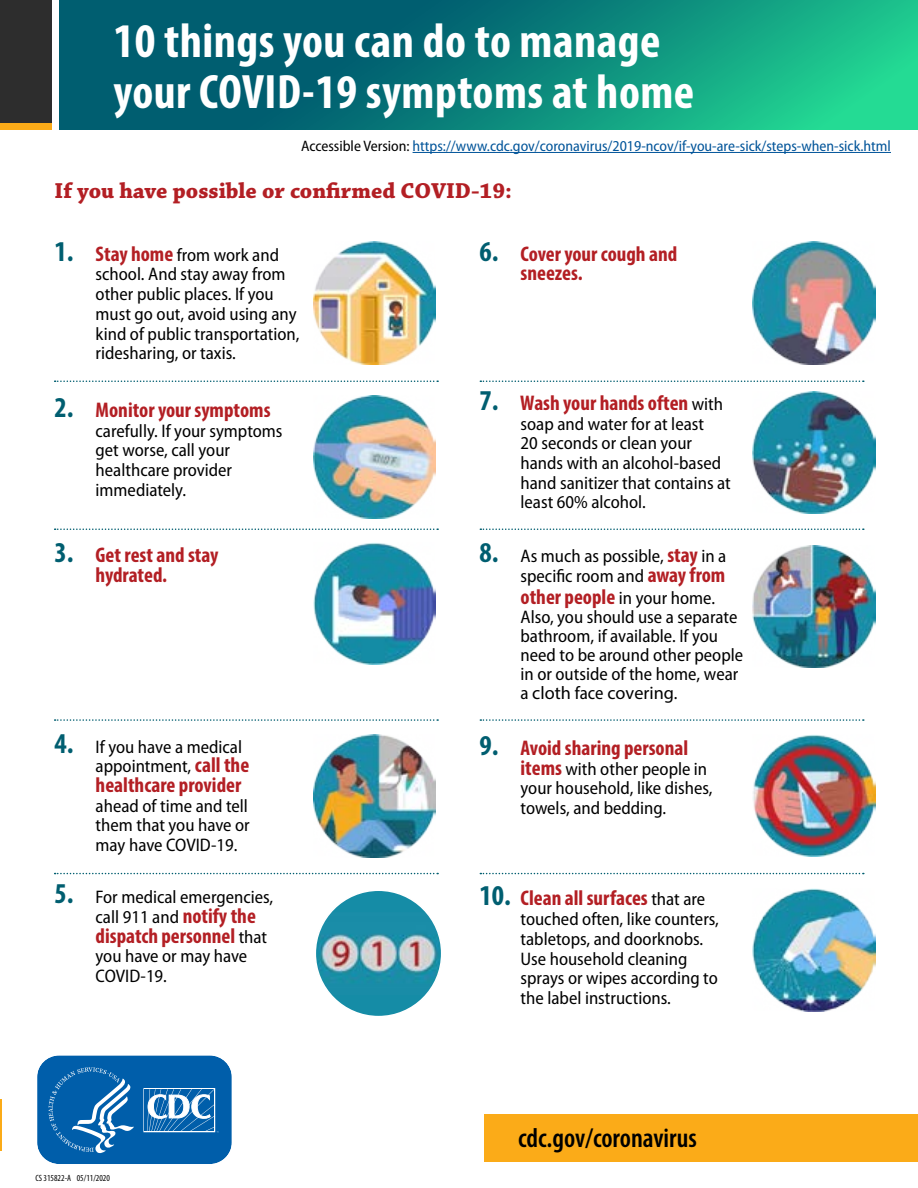
<style>
.page{position:relative;width:918px;height:1188px;background:#fff}
.page>*{position:absolute;margin:0;border:0;box-sizing:border-box;transform-origin:0 0}
.t1{font:700 condensed 48.6px/51.6px "Myriad Pro";letter-spacing:.01em;color:#fff}
.t2{font:600 condensed 27.3px "Myriad Pro";color:#000}
.t3{font:700 22.8px "Chaparral Pro";color:#b31f24}
.t4{font:700 condensed 21.3px/19.8px "Myriad Pro";color:#b31f24;text-align:center}
.t5{font:semi-condensed 18.15px/19.8px "Myriad Pro";color:#000}
.t6{font:semi-condensed 15.15px "Myriad Pro";color:#005499}
.t7{font:condensed 9.15px "Myriad Pro";color:#000}
.s1{color:#000}
.s2{font-weight:700;font-stretch:condensed;font-size:28.8px;color:#005e70}
.s3{font-weight:700;font-stretch:condensed;font-size:21.3px;color:#b31f24}
.s4{font-size:28.8px;color:#005e70}
.s5{font-weight:400;font-stretch:semi-condensed;font-size:18.15px;color:#000}
.s6{font-stretch:normal}
</style>
<div class="page">
<hr style="left:0;top:1100px;width:2px;height:51px;background:#fbab18">
<svg style="left:55px;top:381px;width:383px;height:1px"></svg>
<svg style="left:55px;top:528px;width:383px;height:2px"></svg>
<svg style="left:55px;top:719px;width:383px;height:2px"></svg>
<svg style="left:55px;top:873px;width:383px;height:1px"></svg>
<svg style="left:480px;top:528px;width:384px;height:2px"></svg>
<svg style="left:480px;top:719px;width:384px;height:2px"></svg>
<svg style="left:480px;top:873px;width:384px;height:1px"></svg>
<svg style="left:480px;top:381px;width:384px;height:1px"></svg>
<div style="left:0;top:122px;width:51px;height:8px;background:#fbab18"></div>
<div style="left:0;top:0;width:51px;height:123px;background:#2d2d2d"></div>
<div style="left:484px;top:1115px;width:434px;height:47px;background:#fbab18"></div>
<svg style="left:37px;top:1055px;width:195px;height:109px;background:#2273b5"></svg>
<svg style="left:59px;top:0;width:859px;height:130px;background:#0b857b"></svg>
<hr style="left:413px;top:152px;width:478px;height:1px;background:#005499">
<img style="left:313px;top:242px;width:123px;height:122px">
<img style="left:313px;top:396px;width:123px;height:122px">
<img style="left:313px;top:542px;width:123px;height:122px">
<img style="left:313px;top:734px;width:123px;height:123px">
<div style="left:315px;top:890px;width:127px;height:127px;background:#158ca6;border-radius:50%"></div>
<img style="left:319px;top:912px;width:119px;height:83px">
<img style="left:753px;top:242px;width:122px;height:122px">
<img style="left:753px;top:392px;width:122px;height:122px">
<img style="left:753px;top:545px;width:122px;height:123px">
<img style="left:753px;top:734px;width:122px;height:122px">
<img style="left:753px;top:889px;width:122px;height:122px">
<h1 class="t1" style="left:114px;top:14px;width:582px">10 things you can do to manage your COVID-19 symptoms at home</h1>
<p class="t6" style="left:301px;top:138px;width:591px"><span class="s1">Accessible Version:</span> https://www.cdc.gov/coronavirus/2019-ncov/if-you-are-sick/steps-when-sick.html</p>
<p class="t3" style="left:55px;top:178px;width:459px">If you have possible or confirmed COVID-19:</p>
<p class="t5" style="left:96px;top:245px;width:205px;text-indent:-41px"><span class="s2">1.</span> <span class="s3">Stay home</span> from work and school. And stay away from other public places. If you must go out, avoid using any kind of public transportation, ridesharing, or taxis.</p>
<p class="t4" style="left:55px;top:400px;width:217px"><span class="s4">2.</span> Monitor your symptoms</p>
<p class="t5" style="left:96px;top:421px;width:189px">carefully. If your symptoms get worse, call your healthcare provider immediately.</p>
<p class="t4" style="left:521px;top:243px;width:158px;text-align:left;text-indent:-41px"><span class="s4">6.</span> Cover your cough and sneezes.</p>
<p class="t4" style="left:480px;top:392px;width:245px"><span class="s4">7.</span> Wash your hands often <span class="s5">with</span></p>
<p class="t5" style="left:521px;top:414px;width:212px">soap and water for at least<br>20 seconds or clean your hands with an alcohol-based hand sanitizer that contains at least 60% alcohol.</p>
<p class="t5" style="left:480px;top:546px;width:248px;text-align:right"><span class="s2">8.</span> As much as possible, <span class="s3">stay</span> in a specific room and <span class="s3">away from</span></p>
<p class="t4" style="left:521px;top:586px;width:196px">other people <span class="s5">in your home.</span></p>
<p class="t5" style="left:521px;top:608px;width:224px;line-height:19px">Also, you should use a separate bathroom, if available. If you need to be around other people in or outside of the home, wear a <span class="s6">cloth</span> face <span class="s6">covering</span>.</p>
<p class="t4" style="left:480px;top:737px;width:210px"><span class="s4">9.</span> Avoid sharing personal</p>
<p class="t5" style="left:521px;top:759px;width:194px"><span class="s3">items</span> with other people in your household, like dishes, towels, and bedding.</p>
<p class="t4" style="left:55px;top:545px;width:165px"><span class="s4">3.</span> Get rest and stay hydrated.</p>
<p class="t5" style="left:96px;top:737px;width:155px;text-indent:-41px"><span class="s2">4.</span> If you have a medical appointment, <span class="s3">call the</span></p>
<p class="t4" style="left:96px;top:775px;width:147px">healthcare provider</p>
<p class="t5" style="left:96px;top:796px;width:156px;text-align:justify">ahead of time and tell them that you have or may have COVID-19.</p>
<p class="t5" style="left:96px;top:888px;width:179px;text-indent:-41px"><span class="s2">5.</span> For medical emergencies, call 911 and <span class="s3">notify the</span></p>
<p class="t4" style="left:96px;top:925px;width:173px">dispatch personnel <span class="s5">that</span></p>
<p class="t5" style="left:96px;top:947px;width:153px">you have or may have<br>COVID-19.</p>
<p class="t4" style="left:480px;top:888px;width:227px"><span class="s4">10.</span> Clean all surfaces <span class="s5">that are</span></p>
<p class="t5" style="left:521px;top:910px;width:200px">touched often, like counters, tabletops, and doorknobs.<br>Use household cleaning sprays or wipes according to the label instructions.</p>
<p class="t7" style="left:36px;top:1173px;width:76px">CS 315822-A 05/11/2020</p>
<h2 class="t2" style="left:518px;top:1123px;width:180px">cdc.gov/coronavirus</h2>
</div>
